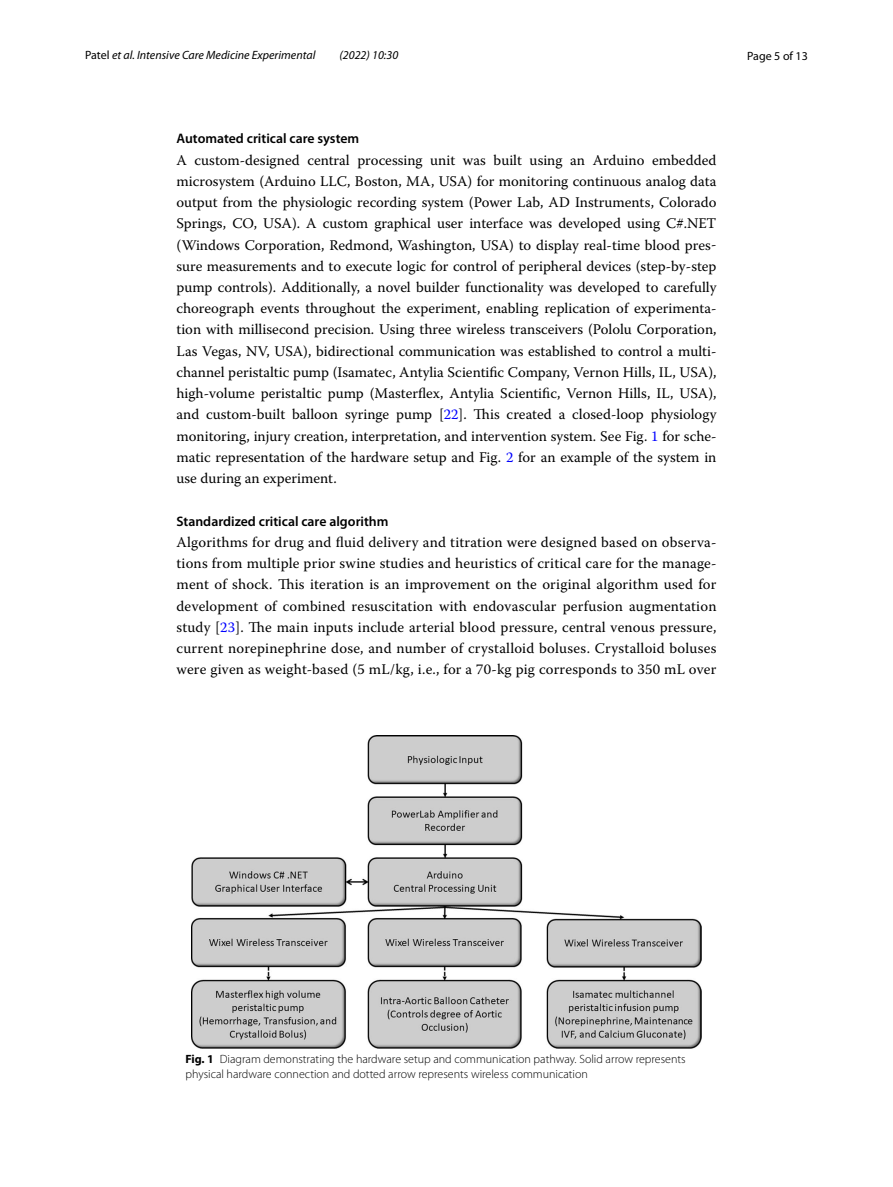
<style>
.page{position:relative;width:893px;height:1187px;background:#fff}
.page>*{position:absolute;margin:0;border:0;box-sizing:border-box;transform-origin:0 0}
.t1{font:14.7px/21.3px "Warnock Pro";letter-spacing:.01em;color:#000;text-align:justify}
.t2{font:600 13.8px "Myriad Pro";color:#000}
.t3{font:300 12px/15px "Myriad Pro";color:#000}
.t4{font:italic 12px "Myriad Pro";color:#000}
.t5{font:12px "Myriad Pro";color:#000}
.s1{font-style:normal}
.s2{color:#00f}
.s3{font-weight:700}
</style>
<div class="page">
<img style="left:191px;top:735px;width:511px;height:312px">
<p class="t4" style="left:85px;top:48px;width:232px"><span class="s1">Patel</span> et al. Intensive Care Medicine Experimental</p>
<p class="t4" style="left:340px;top:48px;width:60px">(2022) 10:30</p>
<p class="t5" style="left:747px;top:48px;width:62px">Page 5 of 13</p>
<p class="t2" style="left:176px;top:130px;width:184px">Automated critical care system</p>
<p class="t1" style="left:176px;top:149px;width:542px">A custom-designed central processing unit was built using an Arduino embedded microsystem (Arduino LLC, Boston, MA, USA) for monitoring continuous analog data output from the physiologic recording system (Power Lab, AD Instruments, Colorado Springs, CO, USA). A custom graphical user interface was developed using C#.NET (Windows Corporation, Redmond, Washington, USA) to display real-time blood pres&shy;sure measurements and to execute logic for control of peripheral devices (step-by-step pump controls). Additionally, a novel builder functionality was developed to carefully choreograph events throughout the experiment, enabling replication of experimenta&shy;tion with millisecond precision. Using three wireless transceivers (Pololu Corporation, Las Vegas, NV, USA), bidirectional communication was established to control a multi&shy;channel peristaltic pump (Isamatec, Antylia Scientific Company, Vernon Hills, IL, USA), high-volume peristaltic pump (Masterflex, Antylia Scientific, Vernon Hills, IL, USA), and custom-built balloon syringe pump [<span class="s2">22</span>]. This created a closed-loop physiology monitoring, injury creation, interpretation, and intervention system. See Fig. <span class="s2">1</span> for sche&shy;matic representation of the hardware setup and Fig. <span class="s2">2</span> for an example of the system in use during an experiment.</p>
<p class="t2" style="left:176px;top:512px;width:214px">Standardized critical care algorithm</p>
<p class="t1" style="left:176px;top:531px;width:542px">Algorithms for drug and fluid delivery and titration were designed based on observa&shy;tions from multiple prior swine studies and heuristics of critical care for the manage&shy;ment of shock. This iteration is an improvement on the original algorithm used for development of combined resuscitation with endovascular perfusion augmentation study [<span class="s2">23</span>]. The main inputs include arterial blood pressure, central venous pressure, current norepinephrine dose, and number of crystalloid boluses. Crystalloid boluses were given as weight-based (5 mL/kg, i.e., for a 70-kg pig corresponds to 350 mL over</p>
<p class="t3" style="left:185px;top:1051px;width:502px"><span class="s3">Fig. 1</span> Diagram demonstrating the hardware setup and communication pathway. Solid arrow represents physical hardware connection and dotted arrow represents wireless communication</p>
</div>
